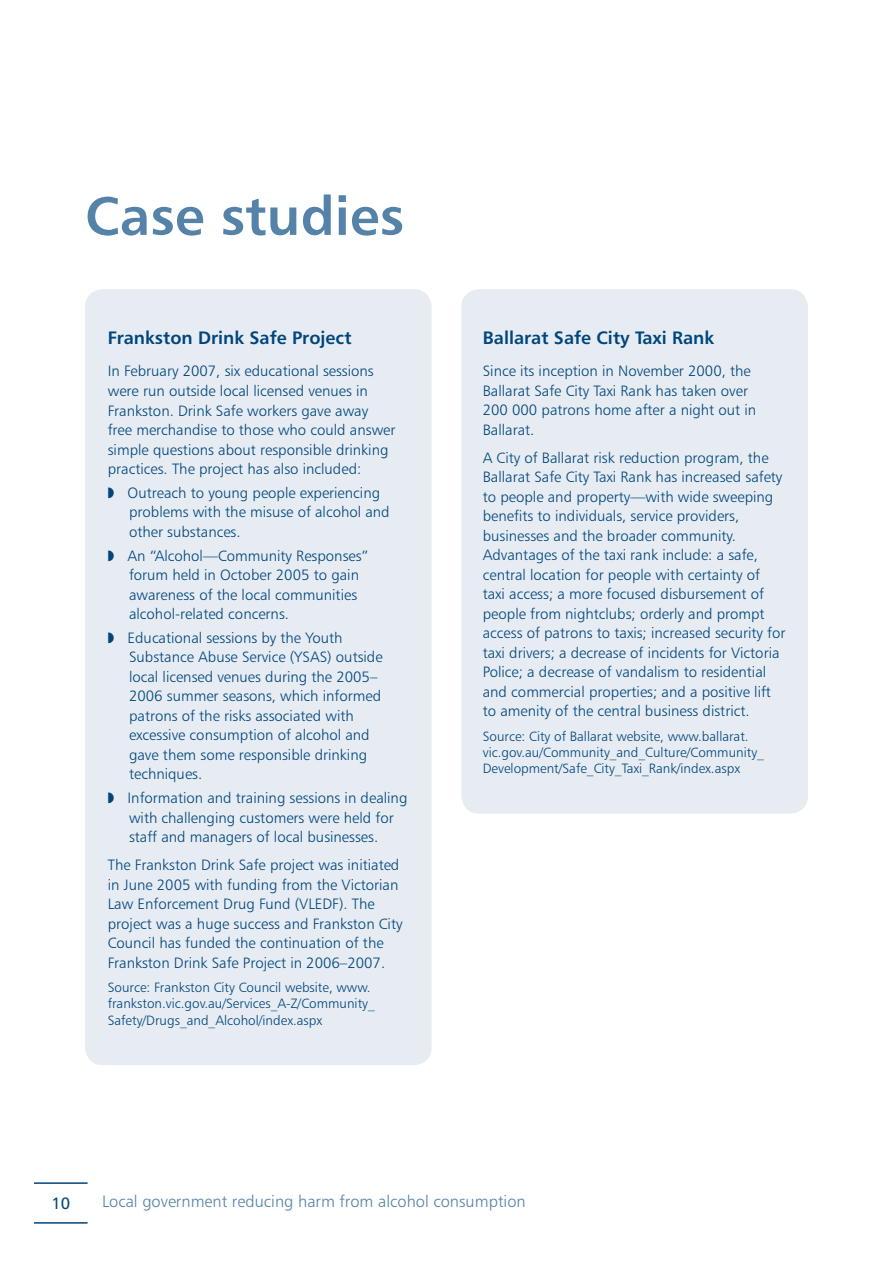
<style>
.page{position:relative;width:893px;height:1263px;background:#fff}
.page>*{position:absolute;margin:0;border:0;box-sizing:border-box;transform-origin:0 0}
.t1{font:54px "Humanist 777 BT Bold B";color:#5482a8}
.t2{font:18px "Humanist 777 BT Bold B";color:#00457d}
.t3{font:16.5px "Humanist 777 BT Light B";color:#5482a8}
.t4{font:16.5px "Humanist 777 BT Roman B";color:#00457d}
.t5{font:15px/19.5px "Humanist 777 BT Light B";color:#00457d}
.t6{font:13.5px/16.2px "Humanist 777 BT Light B";color:#00457d}
</style>
<div class="page">
<hr style="left:34px;top:1182px;width:54px;height:2px;background:#00457d">
<hr style="left:34px;top:1222px;width:54px;height:1px;background:#00457d">
<div style="left:85px;top:289px;width:347px;height:776px;background:#e6ecf2;border-radius:18px"></div>
<div style="left:461px;top:289px;width:347px;height:525px;background:#e6ecf2;border-radius:18px"></div>
<h1 class="t1" style="left:85px;top:182px;width:321px">Case studies</h1>
<p class="t2" style="left:108px;top:327px;width:245px">Frankston Drink Safe Project</p>
<p class="t5" style="left:108px;top:361px;width:289px">In February 2007, six educational sessions were run outside local licensed venues in Frankston. Drink Safe workers gave away free merchandise to those who could answer simple questions about responsible drinking practices. The project has also included:</p>
<p class="t5" style="left:129px;top:482px;width:262px;text-indent:-21px">◗ Outreach to young people experiencing problems with the misuse of alcohol and other substances.</p>
<p class="t5" style="left:129px;top:545px;width:241px;text-indent:-21px">◗ An “Alcohol—Community Responses” forum held in October 2005 to gain awareness of the local communities alcohol-related concerns.</p>
<p class="t5" style="left:129px;top:627px;width:255px;text-indent:-21px">◗ Educational sessions by the Youth Substance Abuse Service (YSAS) outside local licensed venues during the 2005– 2006 summer seasons, which informed patrons of the risks associated with excessive consumption of alcohol and gave them some responsible drinking techniques.</p>
<p class="t5" style="left:108px;top:788px;width:301px;text-align:center">◗ Information and training sessions in dealing with challenging customers were held for<br>staff and managers of local businesses.</p>
<p class="t5" style="left:108px;top:855px;width:296px">The Frankston Drink Safe project was initiated in June 2005 with funding from the Victorian Law Enforcement Drug Fund (VLEDF). The project was a huge success and Frankston City Council has funded the continuation of the Frankston Drink Safe Project in 2006–2007.</p>
<p class="t6" style="left:108px;top:979px;width:268px">Source: Frankston City Council website, www. frankston.vic.gov.au/Services_A-Z/Community_<br>Safety/Drugs_and_Alcohol/index.aspx</p>
<p class="t2" style="left:483px;top:326px;width:233px">Ballarat Safe City Taxi Rank</p>
<p class="t5" style="left:483px;top:361px;width:275px">Since its inception in November 2000, the Ballarat Safe City Taxi Rank has taken over 200 000 patrons home after a night out in Ballarat.</p>
<p class="t5" style="left:483px;top:447px;width:304px">A City of Ballarat risk reduction program, the Ballarat Safe City Taxi Rank has increased safety to people and property—with wide sweeping benefits to individuals, service providers, businesses and the broader community.<br>Advantages of the taxi rank include: a safe, central location for people with certainty of taxi access; a more focused disbursement of people from nightclubs; orderly and prompt access of patrons to taxis; increased security for taxi drivers; a decrease of incidents for Victoria Police; a decrease of vandalism to residential and commercial properties; and a positive lift to amenity of the central business district.</p>
<p class="t6" style="left:483px;top:728px;width:283px">Source: City of Ballarat website, www.ballarat. vic.gov.au/Community_and_Culture/Community_<br>Development/Safe_City_Taxi_Rank/index.aspx</p>
<p class="t4" style="left:51px;top:1193px;width:20px">10</p>
<p class="t3" style="left:102px;top:1190px;width:425px">Local government reducing harm from alcohol consumption</p>
</div>
